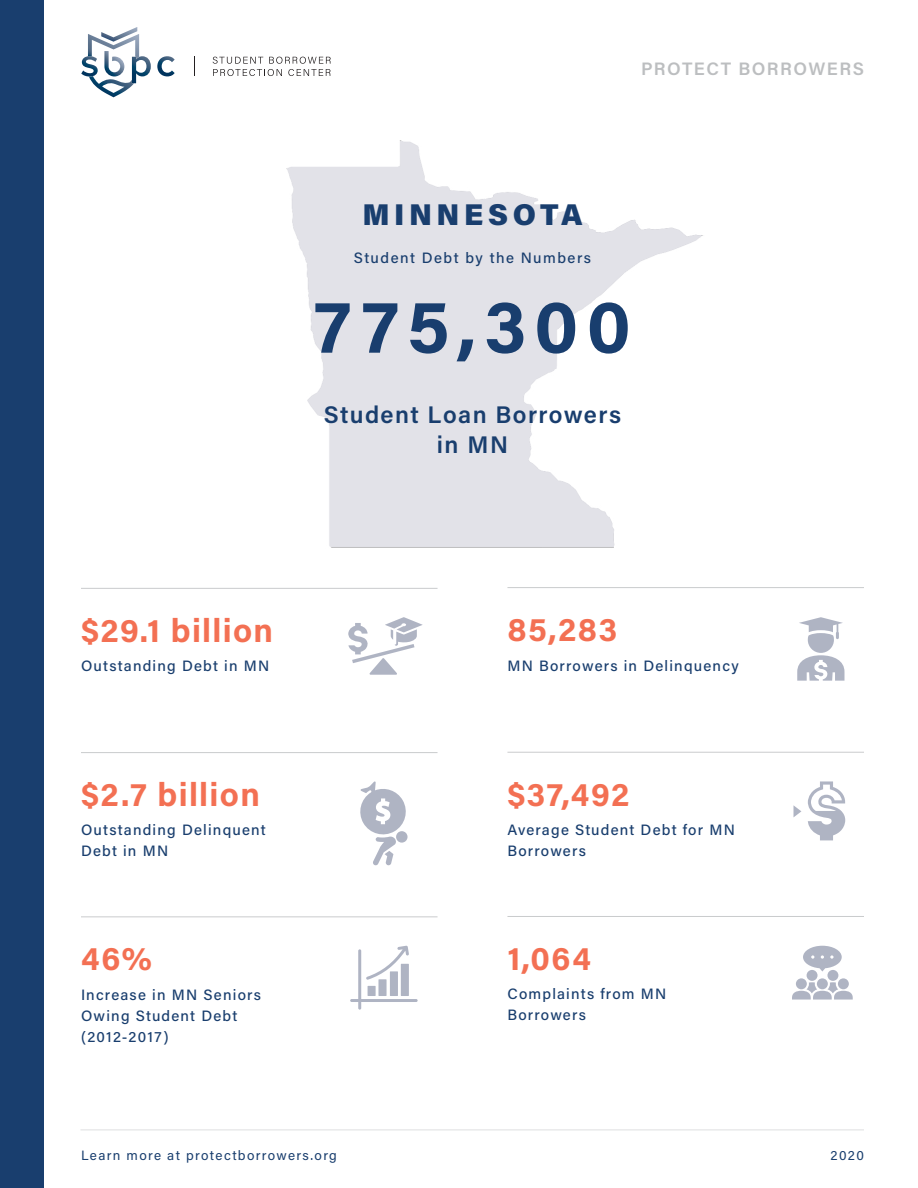
<style>
.page{position:relative;width:918px;height:1188px;background:#fff}
.page>*{position:absolute;margin:0;border:0;box-sizing:border-box;transform-origin:0 0}
.t1{font:700 75px "Acumin Pro";letter-spacing:.11em;color:#193e6e}
.t2{font:700 33px "Acumin Pro";letter-spacing:.04em;color:#f37053}
.t3{font:900 30px "Acumin Pro";letter-spacing:.15em;color:#193e6e}
.t4{font:600 24px/30px "Acumin Pro";letter-spacing:.06em;color:#193e6e;text-align:center}
.t5{font:600 18px "Acumin Pro";letter-spacing:.08em;color:#bcbec0}
.t6{font:500 15px/21px "Acumin Pro";letter-spacing:.08em;color:#193e6e}
.t7{font:500 15px "Acumin Pro";letter-spacing:.1em;color:#193e6e}
.t8{font:13.5px "Acumin Pro";letter-spacing:.1em;color:#193e6e}
</style>
<div class="page">
<div style="left:0;top:0;width:44px;height:1188px;background:#193e6e"></div>
<svg style="left:157px;top:56px;width:18px;height:20px"></svg>
<svg style="left:81px;top:27px;width:70px;height:70px"></svg>
<svg style="left:213px;top:57px;width:118px;height:19px"></svg>
<svg style="left:194px;top:57px;width:1px;height:19px"></svg>
<hr style="left:80px;top:1130px;width:784px;height:1px;background:#bcbec0">
<hr style="left:81px;top:588px;width:357px;height:1px;background:#bcbec0">
<hr style="left:507px;top:587px;width:357px;height:1px;background:#bcbec0">
<hr style="left:81px;top:752px;width:357px;height:1px;background:#bcbec0">
<hr style="left:507px;top:752px;width:357px;height:1px;background:#bcbec0">
<hr style="left:81px;top:916px;width:357px;height:1px;background:#bcbec0">
<hr style="left:507px;top:916px;width:357px;height:1px;background:#bcbec0">
<svg style="left:348px;top:617px;width:75px;height:58px"></svg>
<svg style="left:797px;top:617px;width:47px;height:64px"></svg>
<svg style="left:360px;top:781px;width:48px;height:85px"></svg>
<svg style="left:808px;top:781px;width:37px;height:59px"></svg>
<svg style="left:794px;top:806px;width:7px;height:11px"></svg>
<svg style="left:350px;top:946px;width:68px;height:64px"></svg>
<svg style="left:803px;top:946px;width:39px;height:26px"></svg>
<div style="left:807px;top:970px;width:11px;height:11px;background:#afb4c3;border-radius:50%"></div>
<div style="left:827px;top:970px;width:11px;height:11px;background:#afb4c3;border-radius:50%"></div>
<svg style="left:817px;top:978px;width:11px;height:11px"></svg>
<svg style="left:838px;top:978px;width:11px;height:11px"></svg>
<svg style="left:796px;top:978px;width:11px;height:11px"></svg>
<svg style="left:792px;top:982px;width:61px;height:18px"></svg>
<p class="t5" style="left:641px;top:56px;width:224px">PROTECT BORROWERS</p>
<h3 class="t3" style="left:362px;top:193px;width:222px">MINNESOTA</h3>
<p class="t7" style="left:354px;top:247px;width:239px">Student Debt by the Numbers</p>
<h1 class="t1" style="left:314px;top:274px;width:318px">775,300</h1>
<h3 class="t4" style="left:324px;top:399px;width:299px">Student Loan Borrowers in MN</h3>
<h2 class="t2" style="left:81px;top:607px;width:194px">$29.1 billion</h2>
<h2 class="t2" style="left:507px;top:607px;width:111px">85,283</h2>
<p class="t6" style="left:81px;top:655px;width:190px">Outstanding Debt in MN</p>
<p class="t6" style="left:507px;top:654px;width:233px">MN Borrowers in Delinquency</p>
<h2 class="t2" style="left:81px;top:771px;width:180px">$2.7 billion</h2>
<h2 class="t2" style="left:507px;top:771px;width:124px">$37,492</h2>
<p class="t6" style="left:81px;top:819px;width:186px">Outstanding Delinquent<br>Debt in MN</p>
<p class="t6" style="left:507px;top:819px;width:229px">Average Student Debt for MN<br>Borrowers</p>
<h2 class="t2" style="left:81px;top:936px;width:73px">46%</h2>
<h2 class="t2" style="left:507px;top:935px;width:85px">1,064</h2>
<p class="t6" style="left:81px;top:983px;width:182px">Increase in MN Seniors<br>Owing Student Debt (2012-2017)</p>
<p class="t6" style="left:507px;top:983px;width:160px">Complaints from MN<br>Borrowers</p>
<p class="t8" style="left:81px;top:1146px;width:257px">Learn more at protectborrowers.org</p>
<p class="t8" style="left:831px;top:1146px;width:35px">2020</p>
</div>
